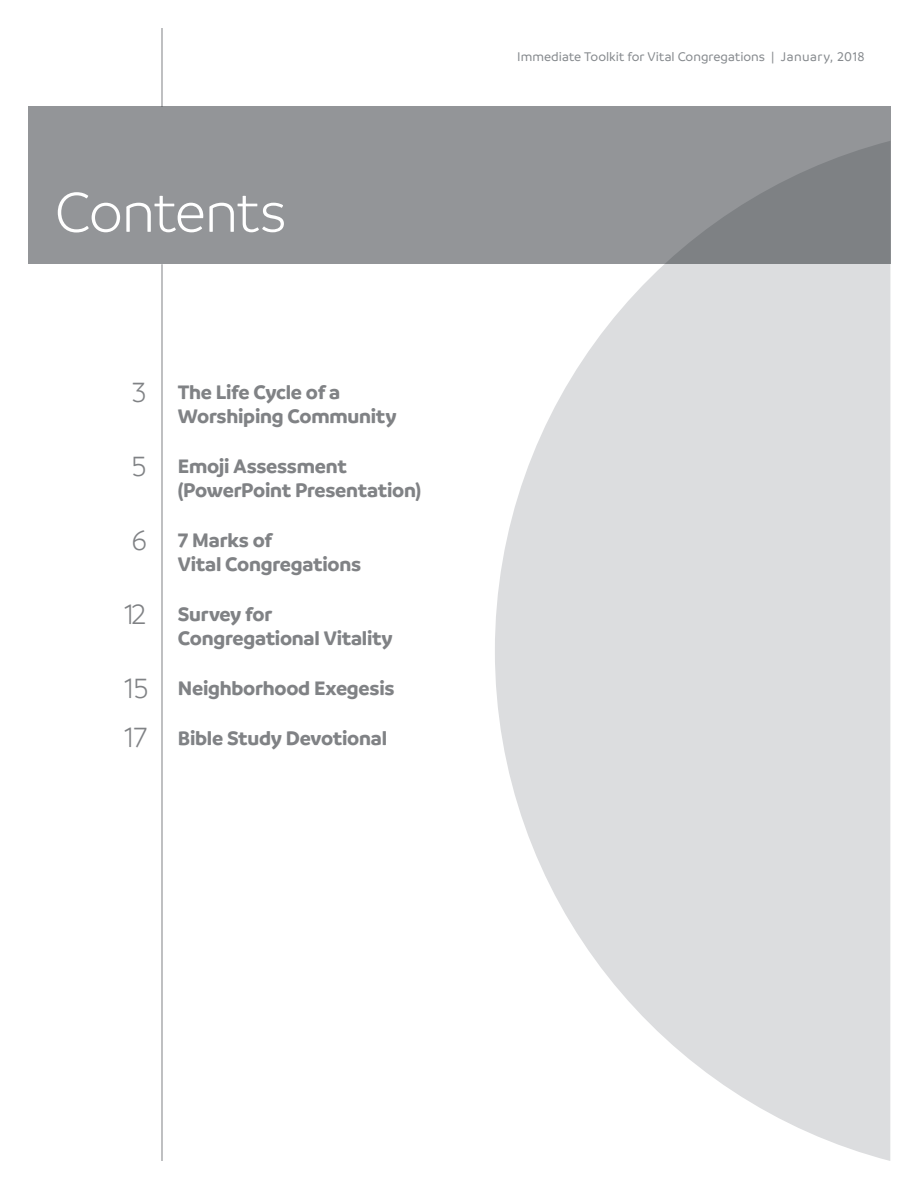
<style>
.page{position:relative;width:918px;height:1188px;background:#fff}
.page>*{position:absolute;margin:0;border:0;box-sizing:border-box;transform-origin:0 0}
.t1{font:300 60px "Branding";letter-spacing:-.025em;color:#fff}
.t2{font:700 21px/24px "Branding";letter-spacing:-.01em;color:#808285}
.t3{font:500 13.5px "Branding";color:#868a8e}
.s1{font-weight:300;font-size:30px}
</style>
<div class="page">
<svg style="left:495px;top:264px;width:395px;height:897px;fill:#dcdddf"></svg>
<hr style="left:162px;top:264px;width:1px;height:897px;background:#808285">
<hr style="left:162px;top:28px;width:1px;height:79px;background:#808285">
<div style="left:28px;top:107px;width:862px;height:157px;background:#939598"></div>
<h1 class="t1" style="left:55px;top:181px;width:234px">Contents</h1>
<p class="t2" style="left:178px;top:381px;width:220px;text-indent:-46px"><span class="s1">3</span> The Life Cycle of a<br>Worshiping Community</p>
<p class="t2" style="left:178px;top:454px;width:245px;text-indent:-46px"><span class="s1">5</span> Emoji Assessment (PowerPoint Presentation)</p>
<p class="t2" style="left:178px;top:528px;width:185px;text-indent:-46px"><span class="s1">6</span> 7 Marks of<br>Vital Congregations</p>
<p class="t2" style="left:178px;top:602px;width:216px;text-indent:-54px"><span class="s1">12</span> Survey for<br>Congregational Vitality</p>
<p class="t2" style="left:124px;top:676px;width:272px"><span class="s1">15</span> Neighborhood Exegesis</p>
<p class="t2" style="left:124px;top:726px;width:264px"><span class="s1">17</span> Bible Study Devotional</p>
<p class="t3" style="left:517px;top:50px;width:349px">Immediate Toolkit for Vital Congregations | January, 2018</p>
</div>
